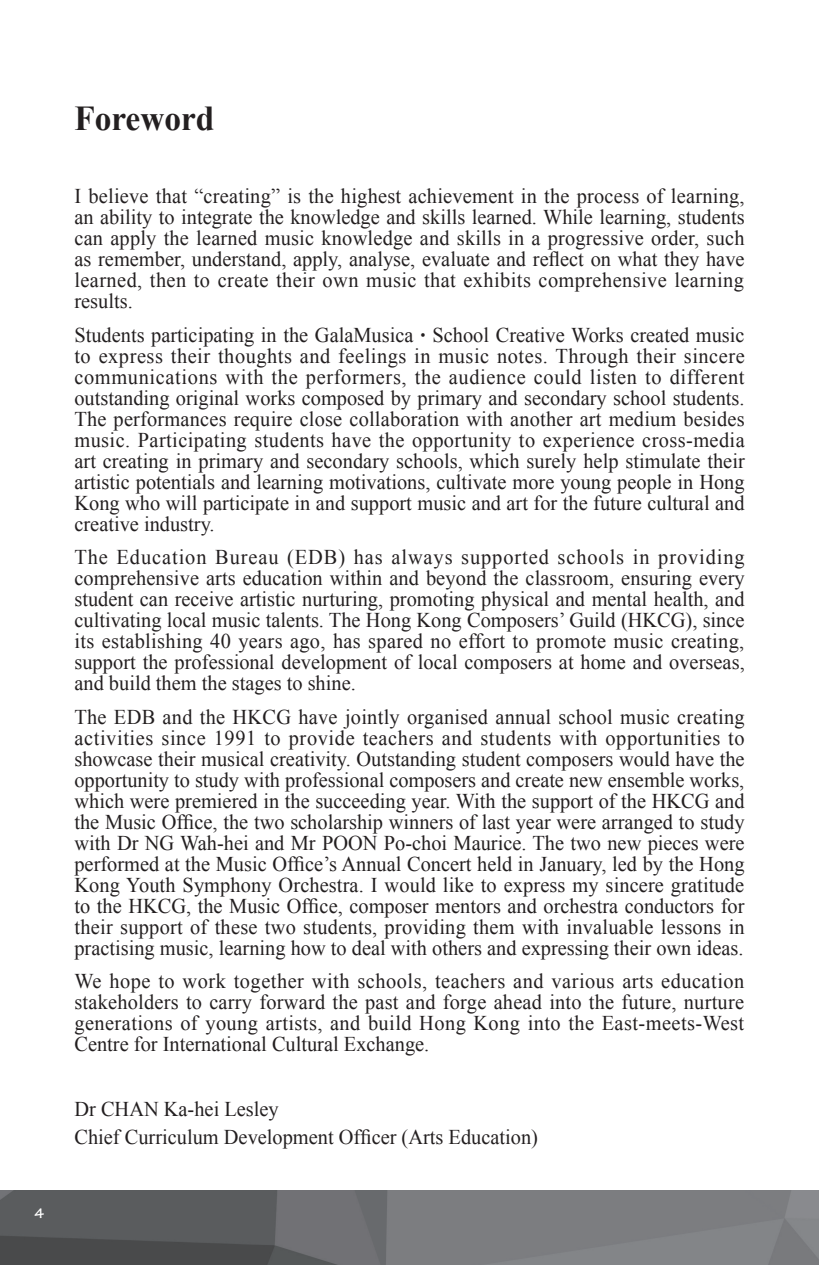
<style>
.page{position:relative;width:819px;height:1265px;background:#fff}
.page>*{position:absolute;margin:0;border:0;box-sizing:border-box;transform-origin:0 0}
.t1{font:700 35px "Times New Roman";color:#231f20;scale:.95 1}
.t2{font:21px/21px "Times New Roman";color:#231f20;text-align:justify}
.t3{font:700 14.88px "Tekton Pro";color:#fff}
.s1{font-family:"DF Yuan Md HK BF";font-size:20.12px}
</style>
<div class="page">
<img style="left:0;top:1190px;width:819px;height:75px">
<p class="t3" style="left:34px;top:1204px;width:11px">4</p>
<h1 class="t1" style="left:74px;top:94px;width:149px">Foreword</h1>
<p class="t2" style="left:74px;top:186px;width:671px">I believe that “creating” is the highest achievement in the process of learning, an ability to integrate the knowledge and skills learned. While learning, students can apply the learned music knowledge and skills in a progressive order, such as remember, understand, apply, analyse, evaluate and reflect on what they have learned, then to create their own music that exhibits comprehensive learning results.</p>
<p class="t2" style="left:74px;top:324px;width:672px">Students participating in the GalaMusica<span class="s1">‧</span>School Creative Works created music to express their thoughts and feelings in music notes. Through their sincere communications with the performers, the audience could listen to different outstanding original works composed by primary and secondary school students.<br>The performances require close collaboration with another art medium besides music. Participating students have the opportunity to experience cross-media art creating in primary and secondary schools, which surely help stimulate their artistic potentials and learning motivations, cultivate more young people in Hong Kong who will participate in and support music and art for the future cultural and creative industry.</p>
<p class="t2" style="left:74px;top:546px;width:671px">The Education Bureau (EDB) has always supported schools in providing comprehensive arts education within and beyond the classroom, ensuring every student can receive artistic nurturing, promoting physical and mental health, and cultivating local music talents. The Hong Kong Composers’ Guild (HKCG), since its establishing 40 years ago, has spared no effort to promote music creating, support the professional development of local composers at home and overseas, and build them the stages to shine.</p>
<p class="t2" style="left:74px;top:706px;width:671px">The EDB and the HKCG have jointly organised annual school music creating activities since 1991 to provide teachers and students with opportunities to showcase their musical creativity. Outstanding student composers would have the opportunity to study with professional composers and create new ensemble works, which were premiered in the succeeding year. With the support of the HKCG and the Music Office, the two scholarship winners of last year were arranged to study with Dr NG Wah-hei and Mr POON Po-choi Maurice. The two new pieces were performed at the Music Office’s Annual Concert held in January, led by the Hong Kong Youth Symphony Orchestra. I would like to express my sincere gratitude to the HKCG, the Music Office, composer mentors and orchestra conductors for their support of these two students, providing them with invaluable lessons in practising music, learning how to deal with others and expressing their own ideas.</p>
<p class="t2" style="left:74px;top:970px;width:671px">We hope to work together with schools, teachers and various arts education stakeholders to carry forward the past and forge ahead into the future, nurture generations of young artists, and build Hong Kong into the East-meets-West Centre for International Cultural Exchange.</p>
<p class="t2" style="left:74px;top:1095px;width:465px;line-height:28px">Dr CHAN Ka-hei Lesley<br>Chief Curriculum Development Officer (Arts Education)</p>
</div>
